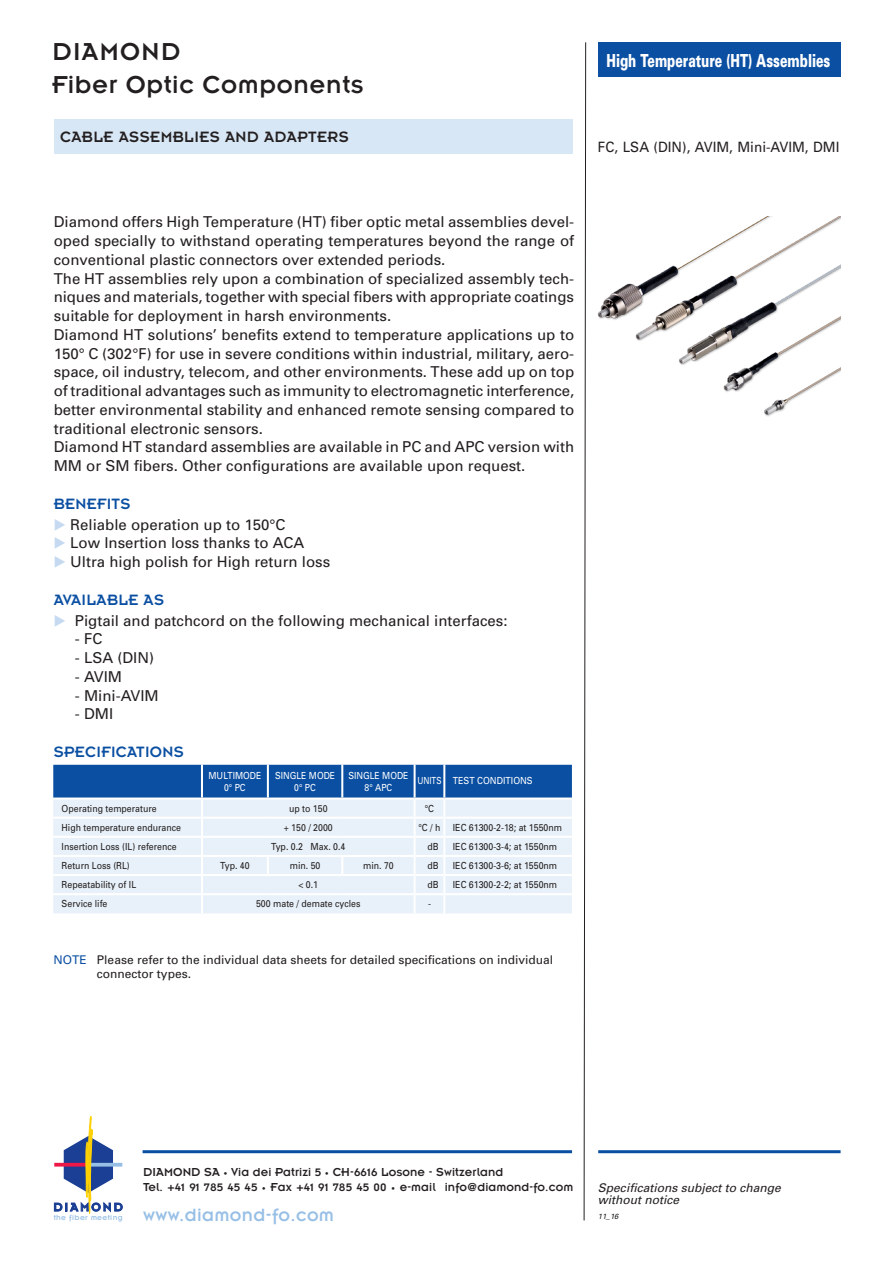
<style>
.page{position:relative;width:893px;height:1263px;background:#fff}
.page>*{position:absolute;margin:0;border:0;box-sizing:border-box;transform-origin:0 0}
.t1{font:27px/33px "Insignia";letter-spacing:.025em;color:#231f20}
.t2{font:19.5px "Insignia";letter-spacing:.02em;color:#97bfe6}
.t3{font:900 18px "Univers";color:#fff;scale:.68 1}
.t4{font:16.5px "Insignia";letter-spacing:.02em;color:#0a4fa2}
.t5{font:16.5px "Insignia";letter-spacing:.025em;color:#231f20}
.t6{font:15px/18.8px "Univers";color:#231f20}
.t7{font:14.25px "Univers";color:#231f20;scale:.95 1}
.t8{font:12.75px/15.9px "Insignia";letter-spacing:.01em;color:#231f20}
.t9{font:12px/14.4px "Univers";color:#231f20}
.t10{font:italic 12px/12px "Univers";color:#231f20}
.t11{font:9.75px "Univers";color:#231f20;scale:.9 1}
.t12{font:9.75px/12px "Univers";color:#fff;text-align:center;scale:.88 1}
.t13{font:9.75px "Univers";color:#fff;scale:.8 1}
.t14{font:8.1px "Insignia A";letter-spacing:.035em;color:#97bfe6}
.t15{font:italic 7.5px "Univers";color:#231f20}
.s1{color:#0a4fa2}
.s2{font-size:8.25px}
.s3{font-size:12px}
</style>
<div class="page">
<svg style="left:583px;top:42px;width:3px;height:1179px"></svg>
<div style="left:54px;top:119px;width:518px;height:34px;background:#d8e7f5"></div>
<div style="left:598px;top:42px;width:242px;height:34px;background:#0a4fa2"></div>
<hr style="left:143px;top:1150px;width:429px;height:3px;background:#0a4fa2">
<hr style="left:598px;top:1150px;width:243px;height:3px;background:#0a4fa2">
<svg style="left:54px;top:1116px;width:69px;height:98px"></svg>
<svg style="left:55px;top:766px;width:517px;height:147px;background:#bbd0e7"></svg>
<div style="left:52px;top:763px;width:524px;height:160px;border:2px solid #fff"></div>
<img style="left:598px;top:216px;width:242px;height:201px">
<h1 class="t1" style="left:52px;top:35px;width:313px">DIAMOND<br>Fiber Optic Components</h1>
<p class="t5" style="left:60px;top:128px;width:290px">CABLE ASSEMBLIES AND ADAPTERS</p>
<p class="t3" style="left:606px;top:49px;width:331px">High Temperature (HT) Assemblies</p>
<p class="t7" style="left:598px;top:138px;width:256px">FC, LSA (DIN), AVIM, Mini-AVIM, DMI</p>
<p class="t6" style="left:54px;top:212px;width:522px">Diamond offers High Temperature (HT) fiber optic metal assemblies devel&shy;oped specially to withstand operating temperatures beyond the range of conventional plastic connectors over extended periods.<br>The HT assemblies rely upon a combination of specialized assembly tech&shy;niques and materials, together with special fibers with appropriate coatings suitable for deployment in harsh environments.<br>Diamond HT solutions’ benefits extend to temperature applications up to 150° C (302°F) for use in severe conditions within industrial, military, aero&shy;space, oil industry, telecom, and other environments. These add up on top of traditional advantages such as immunity to electromagnetic interference, better environmental stability and enhanced remote sensing compared to traditional electronic sensors.<br>Diamond HT standard assemblies are available in PC and APC version with MM or SM fibers. Other configurations are available upon request.</p>
<p class="t4" style="left:54px;top:495px;width:78px">BENEFITS</p>
<p class="t6" style="left:70px;top:515px;width:262px">Reliable operation up to 150°C<br>Low Insertion loss thanks to ACA<br>Ultra high polish for High return loss</p>
<p class="t4" style="left:54px;top:591px;width:112px">AVAILABLE AS</p>
<p class="t6" style="left:70px;top:610px;width:439px">➢ Pigtail and patchcord on the following mechanical interfaces:</p>
<p class="t6" style="left:75px;top:629px;width:29px">- FC</p>
<p class="t6" style="left:75px;top:648px;width:81px">- LSA (DIN)</p>
<p class="t6" style="left:75px;top:667px;width:49px">- AVIM</p>
<p class="t6" style="left:75px;top:685px;width:85px">- Mini-AVIM</p>
<p class="t6" style="left:75px;top:704px;width:40px">- DMI</p>
<p class="t4" style="left:54px;top:743px;width:132px">SPECIFICATIONS</p>
<p class="t12" style="left:209px;top:769px;width:61px">MULTIMODE<br>0° PC</p>
<p class="t12" style="left:275px;top:769px;width:70px">SINGLE MODE<br>0° PC</p>
<p class="t12" style="left:348px;top:769px;width:70px">SINGLE MODE<br>8° APC</p>
<p class="t13" style="left:417px;top:775px;width:146px">UNITS TEST CONDITIONS</p>
<p class="t11" style="left:62px;top:802px;width:107px">Operating temperature</p>
<p class="t11" style="left:289px;top:802px;width:44px">up to 150</p>
<p class="t11" style="left:425px;top:802px;width:12px">°C</p>
<p class="t11" style="left:62px;top:821px;width:134px">High temperature endurance</p>
<p class="t11" style="left:284px;top:821px;width:56px">+ 150 / 2000</p>
<p class="t11" style="left:418px;top:821px;width:26px">°C / h</p>
<p class="t11" style="left:453px;top:821px;width:123px">IEC 61300-2-18; at 1550nm</p>
<p class="t11" style="left:62px;top:840px;width:129px">Insertion Loss (IL) reference</p>
<p class="t11" style="left:271px;top:840px;width:84px">Typ. 0.2 Max. 0.4</p>
<p class="t11" style="left:427px;top:840px;width:14px">dB</p>
<p class="t11" style="left:453px;top:840px;width:117px">IEC 61300-3-4; at 1550nm</p>
<p class="t11" style="left:62px;top:859px;width:77px">Return Loss (RL)</p>
<p class="t11" style="left:220px;top:859px;width:34px">Typ. 40</p>
<p class="t11" style="left:290px;top:859px;width:36px">min. 50</p>
<p class="t11" style="left:363px;top:859px;width:36px">min. 70</p>
<p class="t11" style="left:427px;top:859px;width:14px">dB</p>
<p class="t11" style="left:453px;top:859px;width:117px">IEC 61300-3-6; at 1550nm</p>
<p class="t11" style="left:62px;top:878px;width:84px">Repeatability of IL</p>
<p class="t11" style="left:298px;top:878px;width:23px">&lt; 0.1</p>
<p class="t11" style="left:427px;top:878px;width:14px">dB</p>
<p class="t11" style="left:453px;top:878px;width:117px">IEC 61300-2-2; at 1550nm</p>
<p class="t11" style="left:62px;top:898px;width:52px">Service life</p>
<p class="t11" style="left:256px;top:898px;width:117px">500 mate / demate cycles</p>
<p class="t11" style="left:428px;top:898px;width:5px">-</p>
<p class="t9" style="left:97px;top:952px;width:458px;text-indent:-43px"><span class="s1">NOTE</span> Please refer to the individual data sheets for detailed specifications on individual connector types.</p>
<p class="t14" style="left:54px;top:1213px;width:70px">the fiber meeting</p>
<p class="t8" style="left:143px;top:1163px;width:432px">DIAMOND SA <span class="s2">•</span> Via dei Patrizi <span class="s3">5</span> <span class="s2">•</span> CH-<span class="s3">6616</span> Losone - Switzerland<br>Tel. <span class="s3">+41 91 785 45 45</span> <span class="s2">•</span> Fax <span class="s3">+41 91 785 45 00</span> <span class="s2">•</span> e-mail info@diamond-fo.com</p>
<h2 class="t2" style="left:143px;top:1205px;width:192px">www.diamond-fo.com</h2>
<p class="t10" style="left:598px;top:1181px;width:184px">Specifications subject to change without notice</p>
<p class="t15" style="left:598px;top:1212px;width:22px">11_16</p>
</div>
